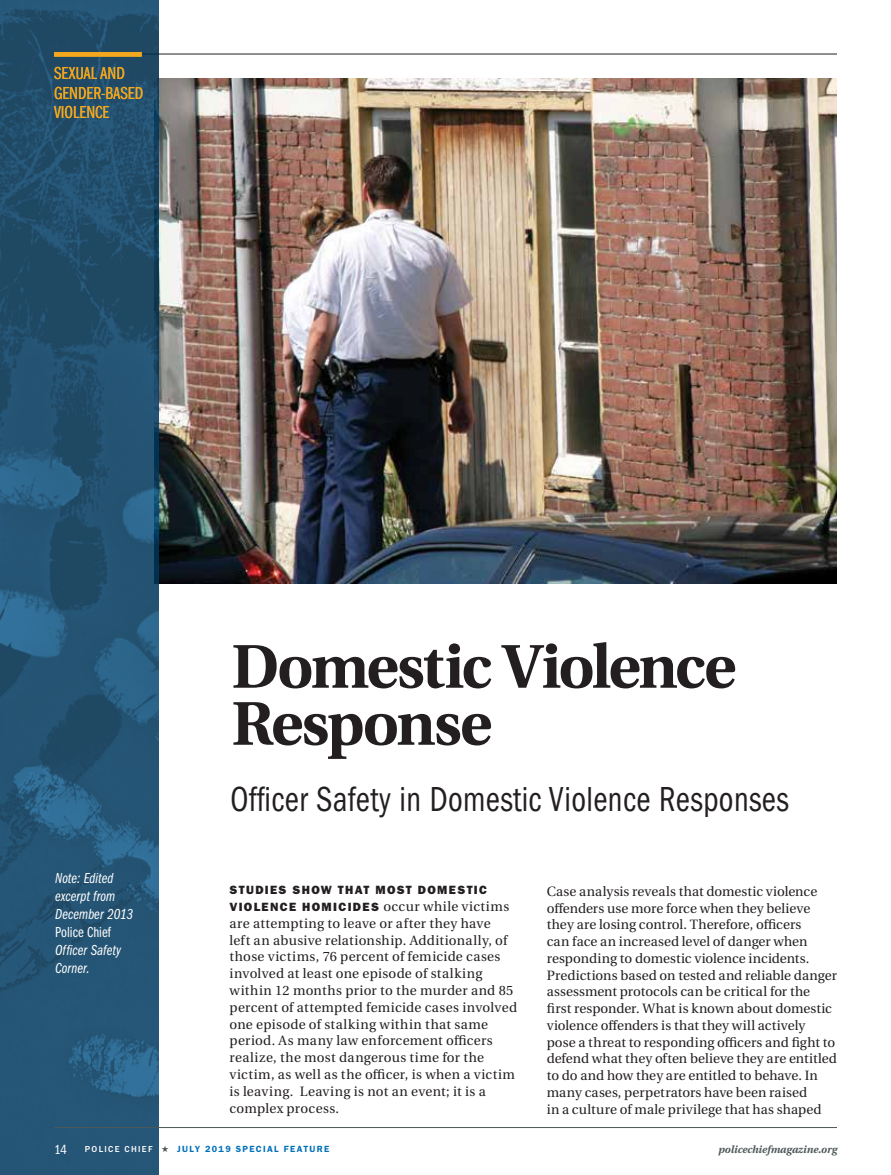
<style>
.page{position:relative;width:891px;height:1175px;background:#fff}
.page>*{position:absolute;margin:0;border:0;box-sizing:border-box;transform-origin:0 0}
.t1{font:700 61.5px/57px "Heuristica";letter-spacing:-.035em;color:#231f20}
.t2{font:condensed 36px "ITC Franklin Gothic Std";letter-spacing:.01em;color:#231f20;scale:.89 1}
.t3{font:18px/19.5px "ITC Franklin Gothic Std Bk Cp";letter-spacing:.005em;color:#f4a81d}
.t4{font:15px/18px "ITC Franklin Gothic Std Bk Cp It";letter-spacing:.005em;color:#fff}
.t5{font:15px "ITC Franklin Gothic Std Bk Cp";letter-spacing:.005em;color:#fff}
.t6{font:13.5px/16.8px "Heuristica";letter-spacing:.015em;color:#231f20}
.t7{font:condensed 13.5px "ITC Franklin Gothic Std";color:#fff}
.t8{font:12px/16.8px "ITC Franklin Gothic Std Hvy";letter-spacing:.11em;color:#231f20}
.t9{font:italic 700 10.5px "Heuristica";color:#4e5859}
.t10{font:600 9px "ITC Franklin Gothic Std";letter-spacing:.15em;color:#0071b9}
.s1{font-family:"Heuristica";font-size:13.5px}
.s2{font-weight:500;color:#fff}
.s3{color:#4e5859}
</style>
<div class="page">
<hr style="left:54px;top:54px;width:783px;height:1px;background:#231f20">
<img style="left:159px;top:79px;width:678px;height:504px">
<img style="left:0;top:0;width:159px;height:1174px">
<div style="left:54px;top:52px;width:88px;height:5px;background:#f4a81d"></div>
<hr style="left:54px;top:1127px;width:783px;height:1px;background:#4e5859">
<h3 class="t3" style="left:54px;top:64px;width:91px">SEXUAL AND<br>GENDER-BASED<br>VIOLENCE</h3>
<p class="t4" style="left:55px;top:869px;width:79px">Note: Edited excerpt from<br>December 2013</p>
<p class="t5" style="left:55px;top:924px;width:57px">Police Chief</p>
<p class="t4" style="left:55px;top:941px;width:67px">Officer Safety<br>Corner.</p>
<h1 class="t1" style="left:231px;top:635px;width:506px">Domestic Violence<br>Response</h1>
<h2 class="t2" style="left:231px;top:778px;width:629px">Officer Safety in Domestic Violence Responses</h2>
<p class="t8" style="left:230px;top:881px;width:281px">STUDIES SHOW THAT MOST DOMESTIC<br>VIOLENCE HOMICIDES <span class="s1">occur while victims</span></p>
<p class="t6" style="left:229px;top:915px;width:289px">are attempting to leave or after they have<br>left an abusive relationship. Additionally, of those victims, 76 percent of femicide cases involved at least one episode of stalking within 12 months prior to the murder and 85 percent of attempted femicide cases involved one episode of stalking within that same period. As many law enforcement officers realize, the most dangerous time for the victim, as well as the officer, is when a victim is leaving. Leaving is not an event; it is a complex process.</p>
<p class="t6" style="left:547px;top:883px;width:292px">Case analysis reveals that domestic violence offenders use more force when they believe they are losing control. Therefore, officers<br>can face an increased level of danger when responding to domestic violence incidents.<br>Predictions based on tested and reliable danger assessment protocols can be critical for the first responder. What is known about domestic violence offenders is that they will actively pose a threat to responding officers and fight to defend what they often believe they are entitled to do and how they are entitled to behave. In many cases, perpetrators have been raised<br>in a culture of male privilege that has shaped</p>
<p class="t7" style="left:54px;top:1141px;width:15px">14</p>
<p class="t10" style="left:85px;top:1143px;width:246px"><span class="s2">POLICE CHIEF</span> <span class="s3">★</span> JULY 2019 SPECIAL FEATURE</p>
<p class="t9" style="left:718px;top:1140px;width:120px">policechiefmagazine.org</p>
</div>
